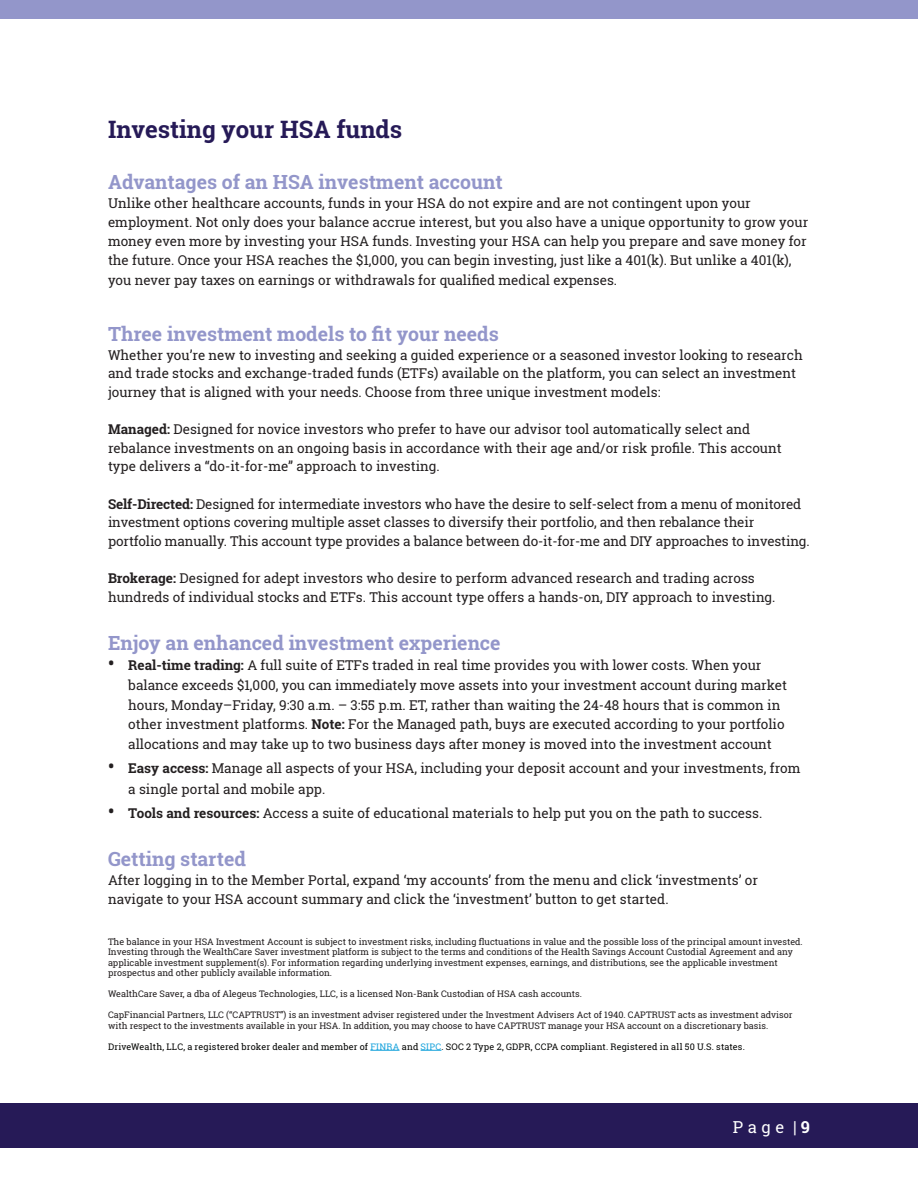
<style>
.page{position:relative;width:918px;height:1188px;background:#fff}
.page>*{position:absolute;margin:0;border:0;box-sizing:border-box;transform-origin:0 0}
.t1{font:700 24px "Roboto Slab";color:#261a57}
.t2{font:700 19.5px "Roboto Slab";color:#9396ca}
.t3{font:16.5px "Roboto Slab";color:#fff}
.t4{font:13.5px/18.6px "Roboto Slab";color:#231f20}
.t5{font:9px/10.5px "Roboto Slab";color:#231f20}
.t6{font:9px "Roboto Slab";letter-spacing:.015em;color:#040503}
.s1{font-weight:700}
.s2{font-weight:700;font-size:18px}
.s3{color:#18a3dc}
</style>
<div class="page">
<div style="left:0;top:0;width:918px;height:19px;background:#9396ca"></div>
<hr style="left:370px;top:1050px;width:30px;height:1px;background:#18a3dc">
<svg style="left:421px;top:1050px;width:20px;height:1px"></svg>
<div style="left:0;top:1103px;width:918px;height:45px;background:#261a57"></div>
<h1 class="t1" style="left:108px;top:113px;width:296px">Investing your HSA funds</h1>
<h2 class="t2" style="left:108px;top:168px;width:396px">Advantages of an HSA investment account</h2>
<p class="t4" style="left:108px;top:193px;width:702px;line-height:19.2px">Unlike other healthcare accounts, funds in your HSA do not expire and are not contingent upon your employment. Not only does your balance accrue interest, but you also have a unique opportunity to grow your money even more by investing your HSA funds. Investing your HSA can help you prepare and save money for the future. Once your HSA reaches the $1,000, you can begin investing, just like a 401(k). But unlike a 401(k), you never pay taxes on earnings or withdrawals for qualified medical expenses.</p>
<h2 class="t2" style="left:108px;top:321px;width:392px">Three investment models to fit your needs</h2>
<p class="t4" style="left:108px;top:345px;width:696px">Whether you’re new to investing and seeking a guided experience or a seasoned investor looking to research and trade stocks and exchange-traded funds (ETFs) available on the platform, you can select an investment journey that is aligned with your needs. Choose from three unique investment models:</p>
<p class="t4" style="left:108px;top:420px;width:675px"><span class="s1">Managed:</span> Designed for novice investors who prefer to have our advisor tool automatically select and rebalance investments on an ongoing basis in accordance with their age and/or risk profile. This account type delivers a “do-it-for-me” approach to investing.</p>
<p class="t4" style="left:108px;top:494px;width:703px"><span class="s1">Self-Directed:</span> Designed for intermediate investors who have the desire to self-select from a menu of monitored investment options covering multiple asset classes to diversify their portfolio, and then rebalance their portfolio manually. This account type provides a balance between do-it-for-me and DIY approaches to investing.</p>
<p class="t4" style="left:108px;top:569px;width:669px"><span class="s1">Brokerage:</span> Designed for adept investors who desire to perform advanced research and trading across hundreds of individual stocks and ETFs. This account type offers a hands-on, DIY approach to investing.</p>
<h2 class="t2" style="left:108px;top:630px;width:394px">Enjoy an enhanced investment experience</h2>
<p class="t4" style="left:128px;top:655px;width:660px;line-height:19.8px;text-indent:-20px"><span class="s2">•</span> <span class="s1">Real-time trading:</span> A full suite of ETFs traded in real time provides you with lower costs. When your balance exceeds $1,000, you can immediately move assets into your investment account during market hours, Monday–Friday, 9:30 a.m. – 3:55 p.m. ET, rather than waiting the 24-48 hours that is common in other investment platforms. <span class="s1">Note:</span> For the Managed path, buys are executed according to your portfolio allocations and may take up to two business days after money is moved into the investment account</p>
<p class="t4" style="left:128px;top:758px;width:674px;line-height:20.7px;text-indent:-20px"><span class="s2">•</span> <span class="s1">Easy access:</span> Manage all aspects of your HSA, including your deposit account and your investments, from a single portal and mobile app.</p>
<p class="t4" style="left:108px;top:803px;width:656px"><span class="s2">•</span> <span class="s1">Tools and resources:</span> Access a suite of educational materials to help put you on the path to success.</p>
<h2 class="t2" style="left:108px;top:846px;width:139px">Getting started</h2>
<p class="t4" style="left:108px;top:871px;width:652px">After logging in to the Member Portal, expand ‘my accounts’ from the menu and click ‘investments’ or navigate to your HSA account summary and click the ‘investment’ button to get started.</p>
<p class="t5" style="left:108px;top:936px;width:696px">The balance in your HSA Investment Account is subject to investment risks, including fluctuations in value and the possible loss of the principal amount invested.<br>Investing through the WealthCare Saver investment platform is subject to the terms and conditions of the Health Savings Account Custodial Agreement and any applicable investment supplement(s). For information regarding underlying investment expenses, earnings, and distributions, see the applicable investment prospectus and other publicly available information.</p>
<p class="t5" style="left:108px;top:989px;width:476px">WealthCare Saver, a dba of Alegeus Technologies, LLC, is a licensed Non-Bank Custodian of HSA cash accounts.</p>
<p class="t5" style="left:108px;top:1010px;width:686px">CapFinancial Partners, LLC (“CAPTRUST”) is an investment adviser registered under the Investment Advisers Act of 1940. CAPTRUST acts as investment advisor with respect to the investments available in your HSA. In addition, you may choose to have CAPTRUST manage your HSA account on a discretionary basis.</p>
<p class="t6" style="left:108px;top:1040px;width:638px">DriveWealth, LLC, a registered broker dealer and member of <span class="s3">FINRA</span> and <span class="s3">SIPC</span>. SOC 2 Type 2, GDPR, CCPA compliant. Registered in all 50 U.S. states.</p>
<p class="t3" style="left:733px;top:1116px;width:79px">Page | <span class="s1">9</span></p>
</div>
